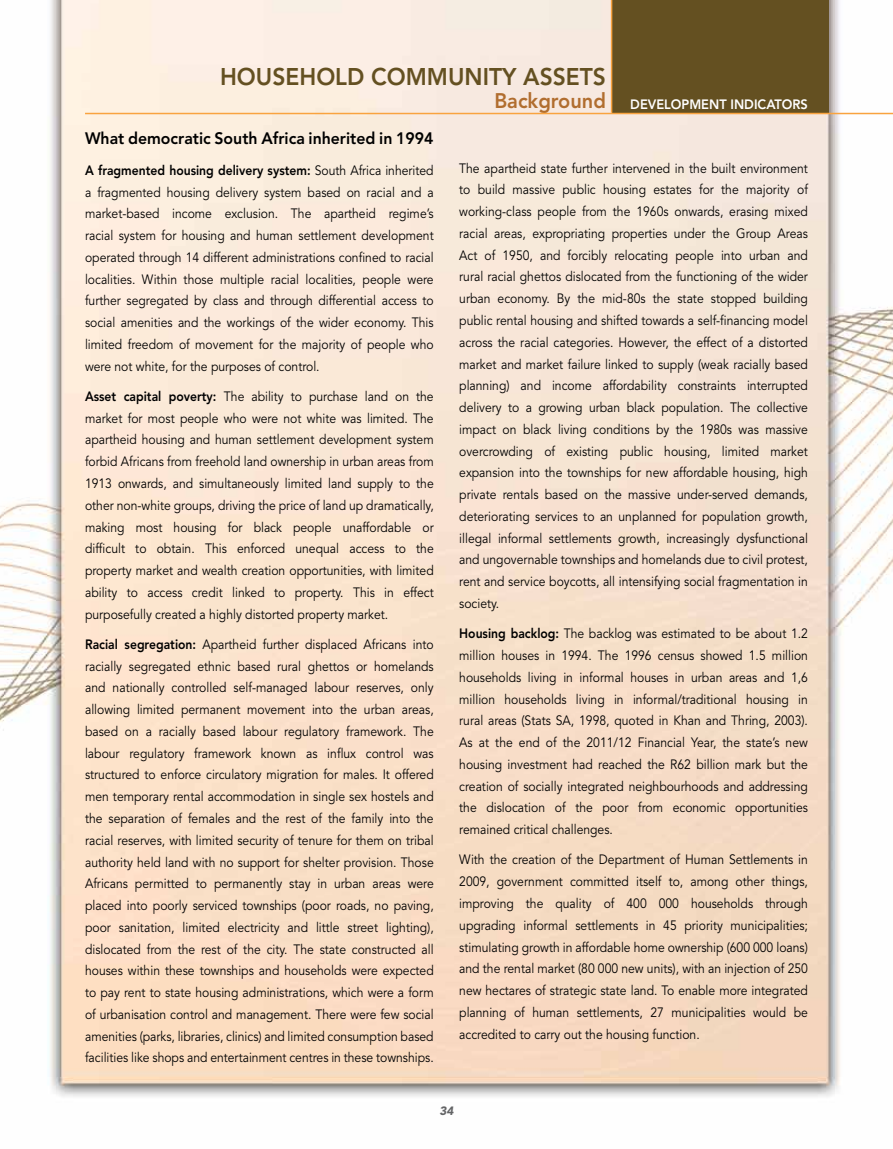
<style>
.page{position:relative;width:893px;height:1149px;background:#fff}
.page>*{position:absolute;margin:0;border:0;box-sizing:border-box;transform-origin:0 0}
.t1{font:800 24px "Avenir";color:#645021;scale:.95 1}
.t2{font:800 16.5px "Avenir";color:#000;scale:.96 1}
.t3{font:13.5px/21.8px "Avenir";color:#000;text-align:justify;scale:.9 1}
.t4{font:800 13.5px "Avenir";color:#fff;scale:.95 1}
.t5{font:italic 900 12px "Avenir";color:#636466}
.s1{font-size:21px;color:#b16e2f}
.s2{font-weight:800}
</style>
<div class="page">
<img style="left:0;top:0;width:893px;height:1097px">
<div style="left:612px;top:0;width:217px;height:112px;background:#645021"></div>
<hr style="left:611px;top:0;width:1px;height:113px;background:#f9a33f">
<hr style="left:85px;top:113px;width:808px;height:1px;background:#f9a33f">
<h1 class="t1" style="left:220px;top:63px;width:408px">HOUSEHOLD COMMUNITY ASSETS</h1>
<p class="t4" style="left:494px;top:96px;width:332px"><span class="s1">Background</span> DEVELOPMENT INDICATORS</p>
<p class="t2" style="left:85px;top:129px;width:365px">What democratic South Africa inherited in 1994</p>
<p class="t3" style="left:85px;top:159px;width:389px"><span class="s2">A fragmented housing delivery system:</span> South Africa inherited a fragmented housing delivery system based on racial and a market-based income exclusion. The apartheid regime’s racial system for housing and human settlement development operated through 14 different administrations confined to racial localities. Within those multiple racial localities, people were further segregated by class and through differential access to social amenities and the workings of the wider economy. This limited freedom of movement for the majority of people who were not white, for the purposes of control.</p>
<p class="t3" style="left:85px;top:385px;width:389px"><span class="s2">Asset capital poverty:</span> The ability to purchase land on the market for most people who were not white was limited. The apartheid housing and human settlement development system forbid Africans from freehold land ownership in urban areas from 1913 onwards, and simultaneously limited land supply to the other non-white groups, driving the price of land up dramatically, making most housing for black people unaffordable or difficult to obtain. This enforced unequal access to the property market and wealth creation opportunities, with limited ability to access credit linked to property. This in effect purposefully created a highly distorted property market.</p>
<p class="t3" style="left:85px;top:633px;width:389px"><span class="s2">Racial segregation:</span> Apartheid further displaced Africans into racially segregated ethnic based rural ghettos or homelands and nationally controlled self-managed labour reserves, only allowing limited permanent movement into the urban areas, based on a racially based labour regulatory framework. The labour regulatory framework known as influx control was structured to enforce circulatory migration for males. It offered men temporary rental accommodation in single sex hostels and the separation of females and the rest of the family into the racial reserves, with limited security of tenure for them on tribal authority held land with no support for shelter provision. Those Africans permitted to permanently stay in urban areas were placed into poorly serviced townships (poor roads, no paving, poor sanitation, limited electricity and little street lighting), dislocated from the rest of the city. The state constructed all houses within these townships and households were expected to pay rent to state housing administrations, which were a form of urbanisation control and management. There were few social amenities (parks, libraries, clinics) and limited consumption based facilities like shops and entertainment centres in these townships.</p>
<p class="t3" style="left:459px;top:157px;width:389px">The apartheid state further intervened in the built environment to build massive public housing estates for the majority of working-class people from the 1960s onwards, erasing mixed racial areas, expropriating properties under the Group Areas Act of 1950, and forcibly relocating people into urban and rural racial ghettos dislocated from the functioning of the wider urban economy. By the mid-80s the state stopped building public rental housing and shifted towards a self-financing model across the racial categories. However, the effect of a distorted market and market failure linked to supply (weak racially based planning) and income affordability constraints interrupted delivery to a growing urban black population. The collective impact on black living conditions by the 1980s was massive overcrowding of existing public housing, limited market expansion into the townships for new affordable housing, high private rentals based on the massive under-served demands, deteriorating services to an unplanned for population growth, illegal informal settlements growth, increasingly dysfunctional and ungovernable townships and homelands due to civil protest, rent and service boycotts, all intensifying social fragmentation in society.</p>
<p class="t3" style="left:459px;top:623px;width:389px"><span class="s2">Housing backlog:</span> The backlog was estimated to be about 1.2 million houses in 1994. The 1996 census showed 1.5 million households living in informal houses in urban areas and 1,6 million households living in informal/traditional housing in rural areas (Stats SA, 1998, quoted in Khan and Thring, 2003).<br>As at the end of the 2011/12 Financial Year, the state’s new housing investment had reached the R62 billion mark but the creation of socially integrated neighbourhoods and addressing the dislocation of the poor from economic opportunities remained critical challenges.</p>
<p class="t3" style="left:459px;top:849px;width:389px">With the creation of the Department of Human Settlements in 2009, government committed itself to, among other things, improving the quality of 400 000 households through upgrading informal settlements in 45 priority municipalities; stimulating growth in affordable home ownership (600 000 loans) and the rental market (80 000 new units), with an injection of 250 new hectares of strategic state land. To enable more integrated planning of human settlements, 27 municipalities would be accredited to carry out the housing function.</p>
<p class="t5" style="left:439px;top:1102px;width:16px">34</p>
</div>
